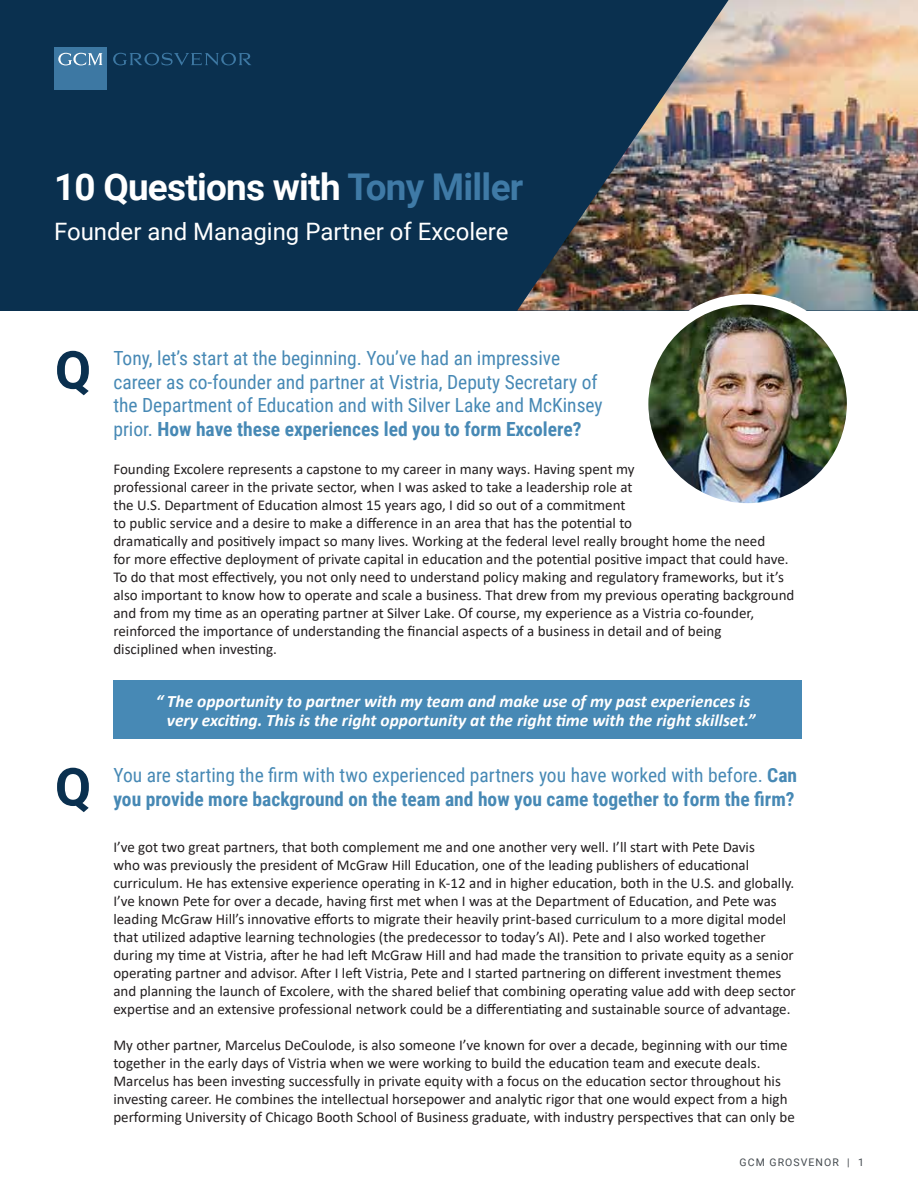
<style>
.page{position:relative;width:918px;height:1188px;background:#fff}
.page>*{position:absolute;margin:0;border:0;box-sizing:border-box;transform-origin:0 0}
.t1{font:700 52.5px "Roboto";color:#0a304f}
.t2{font:700 36.9px "Roboto";letter-spacing:-.02em;color:#fff}
.t3{font:24px "Roboto";color:#fff}
.t4{font:19.5px/23.4px "Roboto Condensed";color:#4789b5}
.t5{font:italic 700 17.4px/19px "Calibri";color:#fff;text-align:right}
.t6{font:15px/18px "Calibri";color:#231f20}
.t7{font:10.5px "Roboto";letter-spacing:.1em;color:#444a4f}
.s1{color:#3f7aa6}
.s2{font-weight:700}
</style>
<div class="page">
<div style="left:0;top:0;width:918px;height:310px;background:#0a304f"></div>
<img style="left:517px;top:0;width:401px;height:310px">
<div style="left:54px;top:47px;width:53px;height:43px;background:#3d78a3"></div>
<svg style="left:58px;top:53px;width:44px;height:12px"></svg>
<svg style="left:113px;top:53px;width:138px;height:12px"></svg>
<div style="left:637px;top:294px;width:221px;height:220px;background:#fff;border-radius:50%"></div>
<img style="left:648px;top:305px;width:199px;height:198px;border-radius:99px">
<div style="left:113px;top:681px;width:689px;height:58px;background:#4789b5"></div>
<h2 class="t2" style="left:54px;top:162px;width:471px">10 Questions with <span class="s1">Tony Miller</span></h2>
<h3 class="t3" style="left:54px;top:214px;width:456px">Founder and Managing Partner of Excolere</h3>
<h1 class="t1" style="left:55px;top:333px;width:38px">Q</h1>
<p class="t4" style="left:113px;top:346px;width:491px">Tony, let’s start at the beginning. You’ve had an impressive career as co-founder and partner at Vistria, Deputy Secretary of the Department of Education and with Silver Lake and McKinsey prior. <span class="s2">How have these experiences led you to form Excolere?</span></p>
<p class="t6" style="left:113px;top:459px;width:683px">Founding Excolere represents a capstone to my career in many ways. Having spent my<br>professional career in the private sector, when I was asked to take a leadership role at<br>the U.S. Department of Education almost 15 years ago, I did so out of a commitment<br>to public service and a desire to make a difference in an area that has the potential to<br>dramatically and positively impact so many lives. Working at the federal level really brought home the need<br>for more effective deployment of private capital in education and the potential positive impact that could have.<br>To do that most effectively, you not only need to understand policy making and regulatory frameworks, but it’s also important to know how to operate and scale a business. That drew from my previous operating background and from my time as an operating partner at Silver Lake. Of course, my experience as a Vistria co-founder, reinforced the importance of understanding the financial aspects of a business in detail and of being<br>disciplined when investing.</p>
<p class="t5" style="left:156px;top:691px;width:601px">“ The opportunity to partner with my team and make use of my past experiences is very exciting. This is the right opportunity at the right time with the right skillset.”</p>
<h1 class="t1" style="left:55px;top:750px;width:38px">Q</h1>
<h3 class="t4" style="left:113px;top:763px;width:685px">You are starting the firm with two experienced partners you have worked with before. <span class="s2">Can you provide more background on the team and how you came together to form the firm?</span></h3>
<p class="t6" style="left:113px;top:837px;width:684px">I’ve got two great partners, that both complement me and one another very well. I’ll start with Pete Davis<br>who was previously the president of McGraw Hill Education, one of the leading publishers of educational curriculum. He has extensive experience operating in K-12 and in higher education, both in the U.S. and globally.<br>I’ve known Pete for over a decade, having first met when I was at the Department of Education, and Pete was leading McGraw Hill’s innovative efforts to migrate their heavily print-based curriculum to a more digital model that utilized adaptive learning technologies (the predecessor to today’s AI). Pete and I also worked together during my time at Vistria, after he had left McGraw Hill and had made the transition to private equity as a senior operating partner and advisor. After I left Vistria, Pete and I started partnering on different investment themes and planning the launch of Excolere, with the shared belief that combining operating value add with deep sector expertise and an extensive professional network could be a differentiating and sustainable source of advantage.</p>
<p class="t6" style="left:113px;top:1035px;width:683px">My other partner, Marcelus DeCoulode, is also someone I’ve known for over a decade, beginning with our time together in the early days of Vistria when we were working to build the education team and execute deals.<br>Marcelus has been investing successfully in private equity with a focus on the education sector throughout his investing career. He combines the intellectual horsepower and analytic rigor that one would expect from a high performing University of Chicago Booth School of Business graduate, with industry perspectives that can only be</p>
<p class="t7" style="left:740px;top:1155px;width:126px">GCM GROSVENOR | 1</p>
</div>
